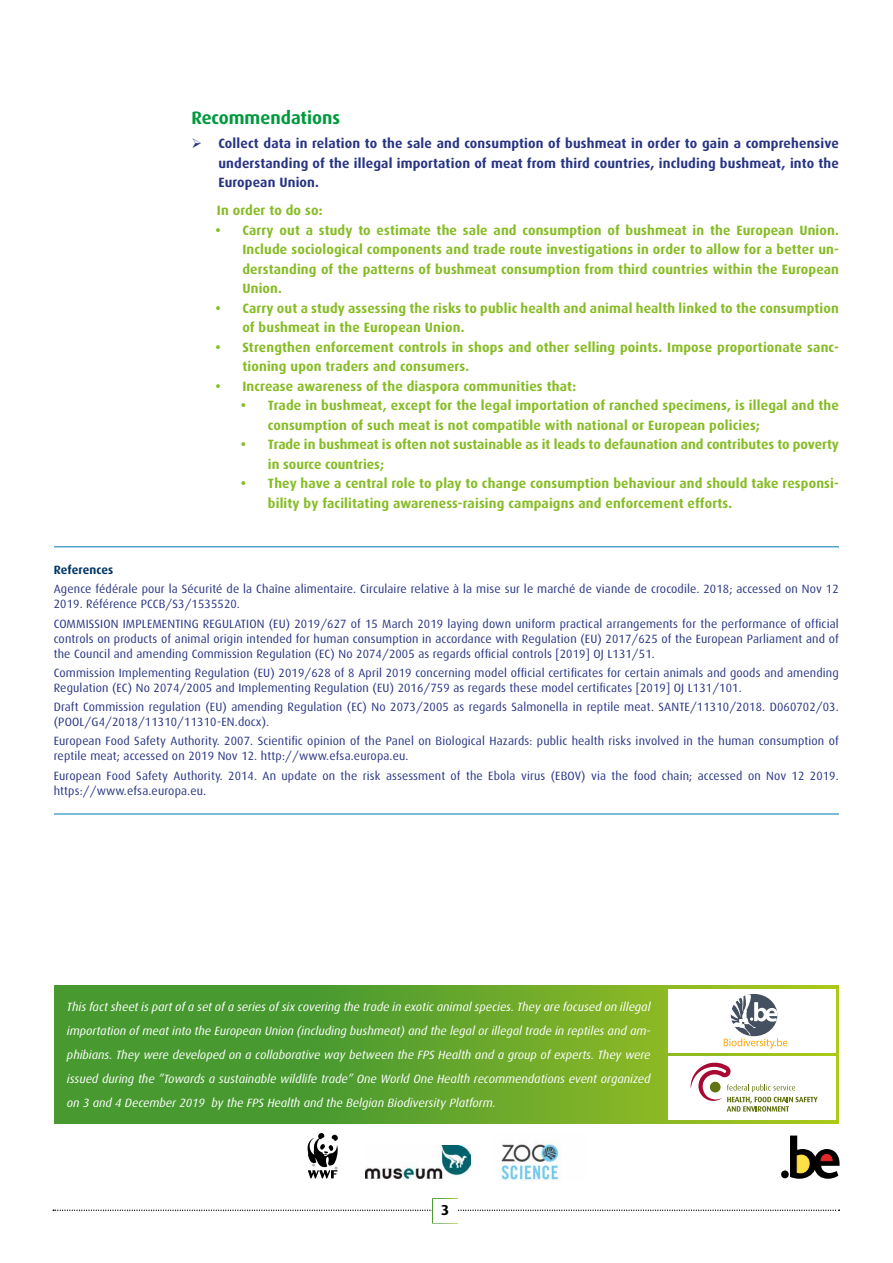
<style>
.page{position:relative;width:893px;height:1263px;background:#fff}
.page>*{position:absolute;margin:0;border:0;box-sizing:border-box;transform-origin:0 0}
.intertitre{font:700 18px "Dax";color:#009a3e}
.t1{font:700 14.4px "Dax";color:#000}
.vert-exergue{font:700 13.5px/19.5px "Dax";letter-spacing:.01em;color:#86bc25}
.t2{font:700 13.5px/19.5px "Dax";letter-spacing:.01em;color:#283583;text-align:justify}
.body{font:12px/15px "Dax";letter-spacing:.01em;color:#283583}
.body-2{font:italic 12px/24px "Dax";color:#fff;text-align:justify}
.body-3{font:700 12px "Dax";letter-spacing:.005em;color:#003565}
</style>
<div class="page">
<svg style="left:53px;top:1210px;width:787px;height:1px"></svg>
<div style="left:432px;top:1198px;width:26px;height:25px;background:#fff;border:1px solid #fff"></div>
<hr style="left:54px;top:546px;width:785px;height:1px;background:#0077b1">
<hr style="left:54px;top:814px;width:785px;height:1px;background:#0077b1">
<svg style="left:54px;top:985px;width:785px;height:139px;background:#5ea32e"></svg>
<div style="left:669px;top:989px;width:167px;height:63px;background:#fff"></div>
<div style="left:669px;top:1056px;width:167px;height:63px;background:#fff"></div>
<svg style="left:691px;top:1063px;width:127px;height:49px"></svg>
<svg style="left:724px;top:993px;width:63px;height:56px"></svg>
<svg style="left:308px;top:1133px;width:30px;height:45px"></svg>
<img style="left:366px;top:1146px;width:104px;height:32px">
<img style="left:501px;top:1141px;width:60px;height:39px">
<div style="left:781px;top:1170px;width:8px;height:8px;background:#000;border-radius:50%"></div>
<svg style="left:790px;top:1135px;width:49px;height:44px"></svg>
<p class="intertitre" style="left:191px;top:108px;width:150px">Recommendations</p>
<p class="t2" style="left:218px;top:134px;width:622px;text-indent:-27px">➢ Collect data in relation to the sale and consumption of bushmeat in order to gain a comprehensive understanding of the illegal importation of meat from third countries, including bushmeat, into the European Union.</p>
<p class="vert-exergue" style="left:217px;top:201px;width:107px">In order to do so:</p>
<p class="vert-exergue" style="left:242px;top:220px;width:598px;text-align:justify;text-indent:-27px">• Carry out a study to estimate the sale and consumption of bushmeat in the European Union.<br>Include sociological components and trade route investigations in order to allow for a better un&shy;derstanding of the patterns of bushmeat consumption from third countries within the European Union.</p>
<p class="vert-exergue" style="left:242px;top:298px;width:598px;text-indent:-27px">• Carry out a study assessing the risks to public health and animal health linked to the consumption of bushmeat in the European Union.</p>
<p class="vert-exergue" style="left:242px;top:337px;width:598px;text-indent:-27px">• Strengthen enforcement controls in shops and other selling points. Impose proportionate sanc&shy;tioning upon traders and consumers.</p>
<p class="vert-exergue" style="left:215px;top:376px;width:362px">• Increase awareness of the diaspora communities that:</p>
<p class="vert-exergue" style="left:268px;top:396px;width:573px;text-indent:-27px">• Trade in bushmeat, except for the legal importation of ranched specimens, is illegal and the consumption of such meat is not compatible with national or European policies;</p>
<p class="vert-exergue" style="left:268px;top:435px;width:573px;text-indent:-27px">• Trade in bushmeat is often not sustainable as it leads to defaunation and contributes to poverty in source countries;</p>
<p class="vert-exergue" style="left:268px;top:474px;width:573px;text-indent:-27px">• They have a central role to play to change consumption behaviour and should take responsi&shy;bility by facilitating awareness-raising campaigns and enforcement efforts.</p>
<p class="body-3" style="left:54px;top:563px;width:61px">References</p>
<p class="body" style="left:54px;top:582px;width:786px">Agence fédérale pour la Sécurité de la Chaîne alimentaire. Circulaire relative à la mise sur le marché de viande de crocodile. 2018; accessed on Nov 12<br>2019. Référence PCCB/S3/1535520.</p>
<p class="body" style="left:54px;top:616px;width:786px;text-align:justify">COMMISSION IMPLEMENTING REGULATION (EU) 2019/627 of 15 March 2019 laying down uniform practical arrangements for the performance of official controls on products of animal origin intended for human consumption in accordance with Regulation (EU) 2017/625 of the European Parliament and of the Council and amending Commission Regulation (EC) No 2074/2005 as regards official controls [2019] OJ L131/51.</p>
<p class="body" style="left:54px;top:665px;width:786px">Commission Implementing Regulation (EU) 2019/628 of 8 April 2019 concerning model official certificates for certain animals and goods and amending<br>Regulation (EC) No 2074/2005 and Implementing Regulation (EU) 2016/759 as regards these model certificates [2019] OJ L131/101.</p>
<p class="body" style="left:54px;top:700px;width:786px">Draft Commission regulation (EU) amending Regulation (EC) No 2073/2005 as regards Salmonella in reptile meat. SANTE/11310/2018. D060702/03. (POOL/G4/2018/11310/11310-EN.docx).</p>
<p class="body" style="left:54px;top:734px;width:786px">European Food Safety Authority. 2007. Scientific opinion of the Panel on Biological Hazards: public health risks involved in the human consumption of reptile meat; accessed on 2019 Nov 12. http://www.efsa.europa.eu.</p>
<p class="body" style="left:54px;top:768px;width:786px">European Food Safety Authority. 2014. An update on the risk assessment of the Ebola virus (EBOV) via the food chain; accessed on Nov 12 2019. https://www.efsa.europa.eu.</p>
<p class="body-2" style="left:67px;top:995px;width:585px">This fact sheet is part of a set of a series of six covering the trade in exotic animal species. They are focused on illegal importation of meat into the European Union (including bushmeat) and the legal or illegal trade in reptiles and am&shy;phibians. They were developed on a collaborative way between the FPS Health and a group of experts. They were issued during the ”Towards a sustainable wildlife trade” One World One Health recommendations event organized on 3 and 4 December 2019 by the FPS Health and the Belgian Biodiversity Platform.</p>
<p class="t1" style="left:441px;top:1202px;width:10px">3</p>
</div>
